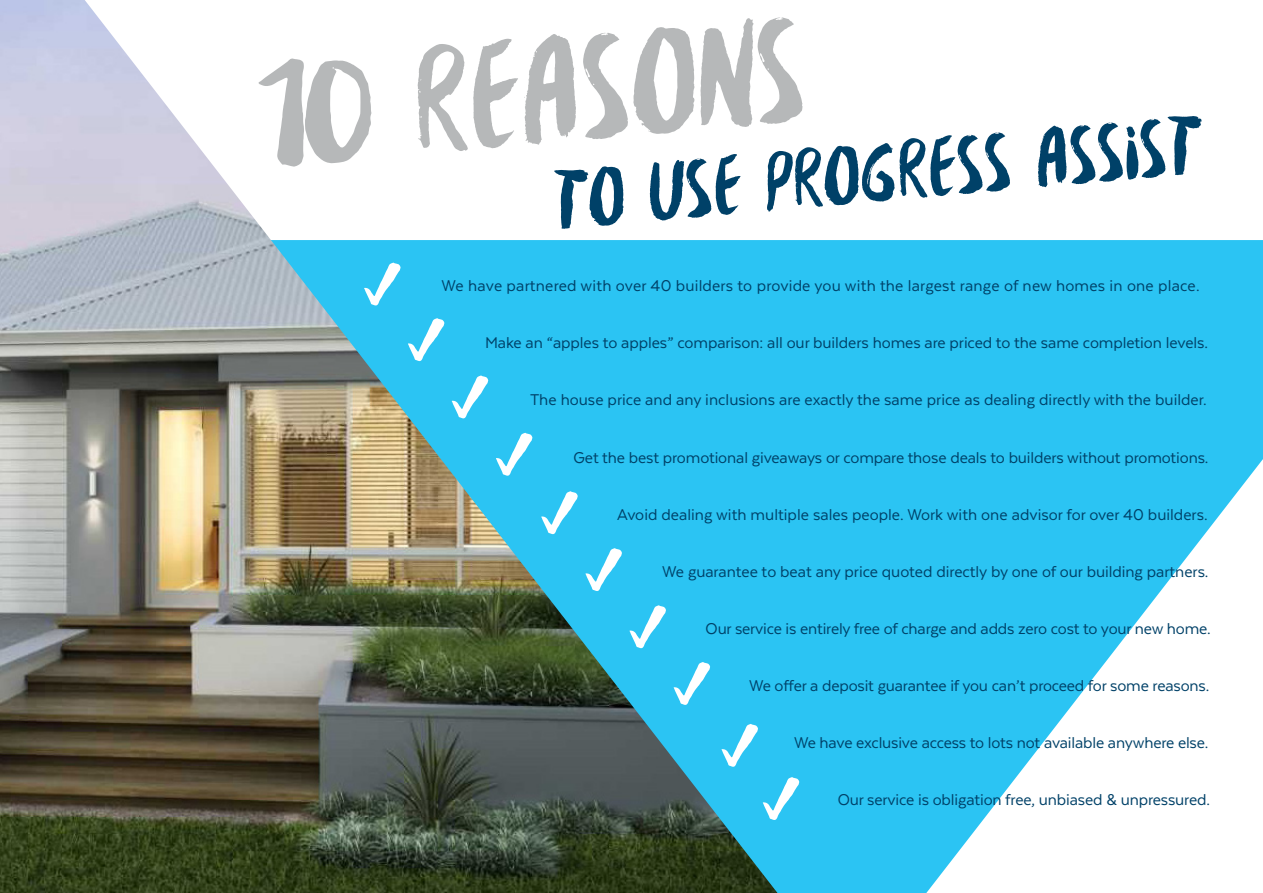
<style>
.page{position:relative;width:1263px;height:893px;background:#fff}
.page>*{position:absolute;margin:0;border:0;box-sizing:border-box;transform-origin:0 0}
.t1{font:160.95px "Besom";color:#b6b8b9}
.t2{font:89.55px "Besom";color:#004168}
.t3{font:18px "Texta";letter-spacing:-.005em;color:#004168}
</style>
<div class="page">
<svg style="left:777px;top:240px;width:486px;height:653px;fill:#2bc4f3"></svg>
<img style="left:0;top:0;width:777px;height:893px">
<svg style="left:359px;top:256px;width:131px;height:164px;background:#35c0e9"></svg>
<div style="left:491px;top:426px;width:43px;height:51px;background:#2bc4f3"></div>
<svg style="left:536px;top:484px;width:176px;height:223px;background:#2cb0d3"></svg>
<div style="left:716px;top:717px;width:85px;height:105px;background:#2bc4f3"></div>
<p class="t1" style="left:246px;top:49px;width:555px;rotate:-5deg">10 REASONS</p>
<p class="t2" style="left:546px;top:164px;width:656px;rotate:-5deg">to use Progress Assist</p>
<p class="t3" style="left:442px;top:277px;width:759px">We have partnered with over 40 builders to provide you with the largest range of new homes in one place.</p>
<p class="t3" style="left:485px;top:334px;width:724px">Make an “apples to apples” comparison: all our builders homes are priced to the same completion levels.</p>
<p class="t3" style="left:530px;top:391px;width:678px">The house price and any inclusions are exactly the same price as dealing directly with the builder.</p>
<p class="t3" style="left:574px;top:448px;width:636px">Get the best promotional giveaways or compare those deals to builders without promotions.</p>
<p class="t3" style="left:617px;top:505px;width:592px">Avoid dealing with multiple sales people. Work with one advisor for over 40 builders.</p>
<p class="t3" style="left:662px;top:562px;width:548px">We guarantee to beat any price quoted directly by one of our building partners.</p>
<p class="t3" style="left:706px;top:619px;width:507px">Our service is entirely free of charge and adds zero cost to your new home.</p>
<p class="t3" style="left:749px;top:676px;width:462px">We offer a deposit guarantee if you can’t proceed for some reasons.</p>
<p class="t3" style="left:794px;top:733px;width:416px">We have exclusive access to lots not available anywhere else.</p>
<p class="t3" style="left:838px;top:790px;width:374px">Our service is obligation free, unbiased &amp; unpressured.</p>
</div>
